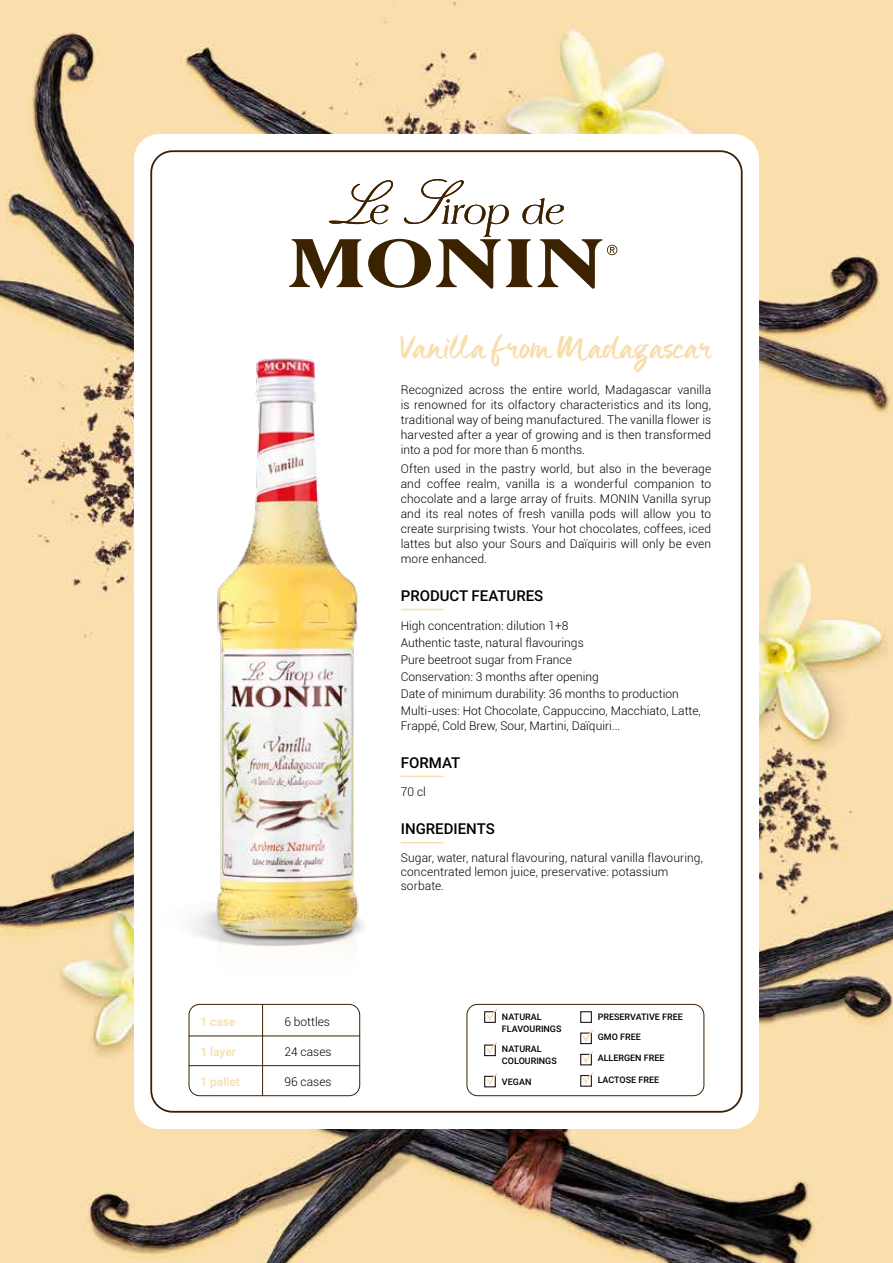
<style>
.page{position:relative;width:893px;height:1263px;background:#fff}
.page>*{position:absolute;margin:0;border:0;box-sizing:border-box;transform-origin:0 0}
.t1{font:37.5px "Maneo";letter-spacing:.015em;color:#f9dead}
.t2{font:500 15px "Roboto";color:#000}
.t3{font:300 12px/15px "Roboto";color:#000;text-align:justify}
.t4{font:500 12px "Roboto";color:#f9dead}
.t5{font:500 9px/12px "Roboto";color:#000}
</style>
<div class="page">
<img style="left:0;top:0;width:893px;height:1263px">
<div style="left:134px;top:134px;width:625px;height:995px;background:#fff;border-radius:26px"></div>
<img style="left:150px;top:357px;width:214px;height:628px">
<div style="left:467px;top:1004px;width:237px;height:92px;border:1px solid #3b2200;border-radius:11px"></div>
<div style="left:580px;top:1011px;width:12px;height:12px;border:1px solid #000"></div>
<div style="left:580px;top:1033px;width:12px;height:11px;border:1px solid #000"></div>
<div style="left:484px;top:1011px;width:12px;height:12px;border:1px solid #000"></div>
<svg style="left:485px;top:1008px;width:13px;height:13px"></svg>
<div style="left:484px;top:1045px;width:12px;height:11px;border:1px solid #000"></div>
<div style="left:484px;top:1076px;width:12px;height:11px;border:1px solid #000"></div>
<svg style="left:485px;top:1073px;width:13px;height:13px"></svg>
<svg style="left:581px;top:1072px;width:13px;height:13px"></svg>
<svg style="left:581px;top:1030px;width:13px;height:13px"></svg>
<svg style="left:581px;top:1051px;width:13px;height:13px"></svg>
<svg style="left:485px;top:1042px;width:13px;height:12px"></svg>
<div style="left:189px;top:1004px;width:171px;height:92px;border:1px solid #3b2200;border-radius:11px"></div>
<hr style="left:189px;top:1065px;width:171px;height:1px;background:#3b2200">
<hr style="left:189px;top:1035px;width:171px;height:1px;background:#3b2200">
<hr style="left:262px;top:1004px;width:1px;height:92px;background:#3b2200">
<hr style="left:401px;top:609px;width:42px;height:1px;background:#f9dead">
<hr style="left:401px;top:776px;width:42px;height:1px;background:#f9dead">
<hr style="left:401px;top:842px;width:42px;height:1px;background:#f9dead">
<svg style="left:289px;top:179px;width:328px;height:110px"></svg>
<p class="t4" style="left:200px;top:1013px;width:37px">1 case</p>
<p class="t3" style="left:284px;top:1014px;width:47px">6 bottles</p>
<p class="t4" style="left:200px;top:1043px;width:37px">1 layer</p>
<p class="t3" style="left:284px;top:1044px;width:49px">24 cases</p>
<p class="t4" style="left:200px;top:1073px;width:41px">1 pallet</p>
<p class="t3" style="left:284px;top:1074px;width:49px">96 cases</p>
<h1 class="t1" style="left:401px;top:321px;width:312px">Vanilla from Madagascar</h1>
<p class="t3" style="left:401px;top:382px;width:312px">Recognized across the entire world, Madagascar vanilla is renowned for its olfactory characteristics and its long, traditional way of being manufactured. The vanilla flower is harvested after a year of growing and is then transformed into a pod for more than 6 months.</p>
<p class="t3" style="left:401px;top:461px;width:312px">Often used in the pastry world, but also in the beverage and coffee realm, vanilla is a wonderful companion to chocolate and a large array of fruits. MONIN Vanilla syrup and its real notes of fresh vanilla pods will allow you to create surprising twists. Your hot chocolates, coffees, iced lattes but also your Sours and Daïquiris will only be even more enhanced.</p>
<p class="t2" style="left:401px;top:585px;width:144px">PRODUCT FEATURES</p>
<p class="t3" style="left:401px;top:616px;width:302px;line-height:17.1px;text-align:left">High concentration: dilution 1+8<br>Authentic taste, natural flavourings<br>Pure beetroot sugar from France<br>Conservation: 3 months after opening<br>Date of minimum durability: 36 months to production Multi-uses: Hot Chocolate, Cappuccino, Macchiato, Latte,</p>
<p class="t3" style="left:401px;top:718px;width:221px">Frappé, Cold Brew, Sour, Martini, Daïquiri...</p>
<p class="t2" style="left:401px;top:752px;width:61px">FORMAT</p>
<p class="t3" style="left:401px;top:784px;width:27px">70 cl</p>
<p class="t2" style="left:401px;top:818px;width:95px">INGREDIENTS</p>
<p class="t3" style="left:401px;top:850px;width:304px;line-height:14.2px;text-align:left">Sugar, water, natural flavouring, natural vanilla flavouring, concentrated lemon juice, preservative: potassium sorbate.</p>
<p class="t5" style="left:502px;top:1010px;width:61px">NATURAL<br>FLAVOURINGS</p>
<p class="t5" style="left:502px;top:1042px;width:56px">NATURAL<br>COLOURINGS</p>
<p class="t5" style="left:502px;top:1075px;width:31px">VEGAN</p>
<p class="t5" style="left:598px;top:1010px;width:87px">PRESERVATIVE FREE</p>
<p class="t5" style="left:598px;top:1030px;width:45px">GMO FREE</p>
<p class="t5" style="left:598px;top:1052px;width:69px">ALLERGEN FREE</p>
<p class="t5" style="left:598px;top:1073px;width:63px">LACTOSE FREE</p>
</div>
